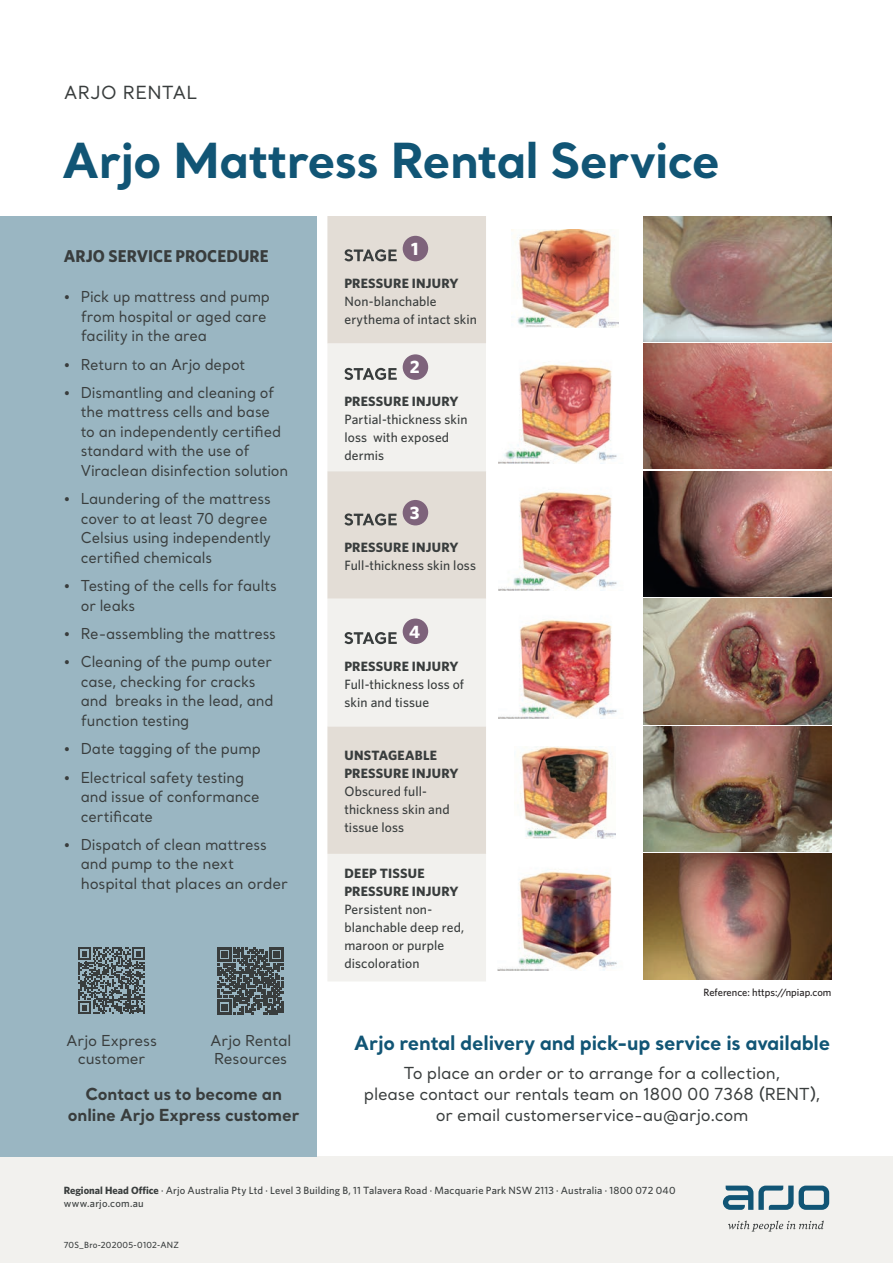
<style>
.page{position:relative;width:893px;height:1263px;background:#fff}
.page>*{position:absolute;margin:0;border:0;box-sizing:border-box;transform-origin:0 0}
.t1{font:700 48px "Santral";letter-spacing:-.02em;color:#115575}
.t2{font:700 19.5px "Santral";letter-spacing:-.015em;color:#115575}
.t3{font:18px "Santral";letter-spacing:.015em;color:#393d3d}
.t4{font:700 18px "Whitney";color:#fff}
.t5{font:700 17.1px "Whitney HTF";letter-spacing:.005em;color:#393d3d;scale:.96 1}
.t6{font:16.5px/21px "Santral";letter-spacing:-.015em;color:#393d3d;text-align:center}
.t7{font:700 16.5px/21px "Santral";letter-spacing:-.01em;color:#393d3d;text-align:center}
.t8{font:15px/19.5px "Santral";letter-spacing:-.01em;color:#393d3d;scale:.96 1}
.t9{font:15px/18px "Santral";letter-spacing:-.01em;color:#393d3d;text-align:center}
.t10{font:500 13.5px/18px "Whitney HTF";letter-spacing:.01em;color:#393d3d}
.t11{font:700 13.5px/18px "Whitney HTF";letter-spacing:.015em;color:#393d3d}
.t12{font:500 10.5px/13.5px "Whitney HTF";letter-spacing:.015em;color:#393d3d}
.t13{font:500 10.5px "Whitney";color:#231f20}
.t14{font:500 9px "Whitney HTF";letter-spacing:.025em;color:#393d3d}
.s1{font-weight:700}
</style>
<div class="page">
<div style="left:0;top:1157px;width:893px;height:106px;background:#f2f1ee"></div>
<svg style="left:723px;top:1185px;width:106px;height:25px"></svg>
<svg style="left:728px;top:1220px;width:96px;height:11px"></svg>
<div style="left:0;top:216px;width:316px;height:941px;background:#9ab6c2"></div>
<div style="left:327px;top:216px;width:159px;height:128px;background:#e3ddd6"></div>
<svg style="left:327px;top:344px;width:159px;height:637px;background:#ebe8e4"></svg>
<svg style="left:344px;top:249px;width:53px;height:12px"></svg>
<div style="left:403px;top:236px;width:25px;height:25px;background:#7e637b;border-radius:50%"></div>
<img style="left:512px;top:230px;width:106px;height:97px">
<img style="left:644px;top:216px;width:187px;height:126px">
<svg style="left:344px;top:368px;width:53px;height:12px"></svg>
<div style="left:403px;top:354px;width:25px;height:26px;background:#7e637b;border-radius:50%"></div>
<img style="left:498px;top:362px;width:119px;height:101px">
<img style="left:644px;top:344px;width:187px;height:125px">
<svg style="left:344px;top:513px;width:53px;height:12px"></svg>
<div style="left:403px;top:500px;width:25px;height:25px;background:#7e637b;border-radius:50%"></div>
<img style="left:498px;top:491px;width:119px;height:100px">
<img style="left:644px;top:471px;width:187px;height:126px">
<svg style="left:344px;top:632px;width:53px;height:12px"></svg>
<div style="left:403px;top:618px;width:25px;height:26px;background:#7e637b;border-radius:50%"></div>
<img style="left:498px;top:620px;width:119px;height:98px">
<img style="left:644px;top:599px;width:187px;height:125px">
<img style="left:520px;top:747px;width:95px;height:91px">
<img style="left:644px;top:726px;width:187px;height:126px">
<img style="left:497px;top:869px;width:120px;height:101px">
<img style="left:644px;top:854px;width:187px;height:125px">
<svg style="left:218px;top:948px;width:66px;height:66px"></svg>
<svg style="left:78px;top:947px;width:67px;height:67px"></svg>
<p class="t3" style="left:64px;top:80px;width:135px">ARJO RENTAL</p>
<h1 class="t1" style="left:62px;top:127px;width:660px">Arjo Mattress Rental Service</h1>
<p class="t5" style="left:64px;top:245px;width:215px">ARJO SERVICE PROCEDURE</p>
<p class="t8" style="left:81px;top:287px;width:199px;text-indent:-17px">• Pick up mattress and pump from hospital or aged care facility in the area</p>
<p class="t8" style="left:64px;top:354px;width:191px">• Return to an Arjo depot</p>
<p class="t8" style="left:81px;top:383px;width:218px;text-indent:-17px">• Dismantling and cleaning of the mattress cells and base<br>to an independently certified standard with the use of<br>Viraclean disinfection solution</p>
<p class="t8" style="left:81px;top:489px;width:200px;text-indent:-17px">• Laundering of the mattress cover to at least 70 degree<br>Celsius using independently certified chemicals</p>
<p class="t8" style="left:81px;top:576px;width:206px;text-indent:-17px">• Testing of the cells for faults or leaks</p>
<p class="t8" style="left:64px;top:624px;width:223px">• Re-assembling the mattress</p>
<p class="t8" style="left:81px;top:652px;width:202px;text-indent:-17px">• Cleaning of the pump outer case, checking for cracks and breaks in the lead, and function testing</p>
<p class="t8" style="left:64px;top:739px;width:207px">• Date tagging of the pump</p>
<p class="t8" style="left:81px;top:767px;width:188px;text-indent:-17px">• Electrical safety testing and issue of conformance certificate</p>
<p class="t8" style="left:81px;top:834px;width:217px;text-indent:-17px">• Dispatch of clean mattress and pump to the next hospital that places an order</p>
<p class="t9" style="left:66px;top:1031px;width:93px">Arjo Express customer</p>
<p class="t9" style="left:210px;top:1031px;width:83px;text-align:left">Arjo Rental<br>Resources</p>
<p class="t7" style="left:68px;top:1083px;width:233px">Contact us to become an online Arjo Express customer</p>
<p class="t4" style="left:411px;top:237px;width:9px">1</p>
<p class="t11" style="left:344px;top:274px;width:116px">PRESSURE INJURY</p>
<p class="t10" style="left:344px;top:292px;width:134px">Non-blanchable erythema of intact skin</p>
<p class="t4" style="left:410px;top:355px;width:11px">2</p>
<p class="t11" style="left:344px;top:392px;width:116px">PRESSURE INJURY</p>
<p class="t10" style="left:344px;top:410px;width:125px">Partial-thickness skin loss with exposed dermis</p>
<p class="t4" style="left:410px;top:501px;width:11px">3</p>
<p class="t11" style="left:344px;top:538px;width:116px">PRESSURE INJURY</p>
<p class="t10" style="left:344px;top:556px;width:133px">Full-thickness skin loss</p>
<p class="t4" style="left:409px;top:619px;width:12px">4</p>
<p class="t11" style="left:344px;top:656px;width:116px">PRESSURE INJURY</p>
<p class="t10" style="left:344px;top:674px;width:121px">Full-thickness loss of skin and tissue</p>
<p class="t11" style="left:344px;top:746px;width:116px">UNSTAGEABLE<br>PRESSURE INJURY</p>
<p class="t10" style="left:344px;top:782px;width:107px">Obscured full&shy;thickness skin and tissue loss</p>
<p class="t11" style="left:344px;top:864px;width:116px">DEEP TISSUE<br>PRESSURE INJURY</p>
<p class="t10" style="left:344px;top:900px;width:121px">Persistent non&shy;blanchable deep red, maroon or purple discoloration</p>
<p class="t13" style="left:704px;top:986px;width:129px">Reference: https://npiap.com</p>
<h2 class="t2" style="left:354px;top:1029px;width:478px">Arjo rental delivery and pick-up service is available</h2>
<p class="t6" style="left:364px;top:1062px;width:458px">To place an order or to arrange for a collection,<br>please contact our rentals team on 1800 00 7368 (RENT), or email customerservice-au@arjo.com</p>
<p class="t12" style="left:64px;top:1183px;width:613px"><span class="s1">Regional Head Office</span> · Arjo Australia Pty Ltd · Level 3 Building B, 11 Talavera Road · Macquarie Park NSW 2113 · Australia · 1800 072 040 www.arjo.com.au</p>
<p class="t14" style="left:64px;top:1239px;width:117px">70S_Bro-202005-0102-ANZ</p>
</div>
